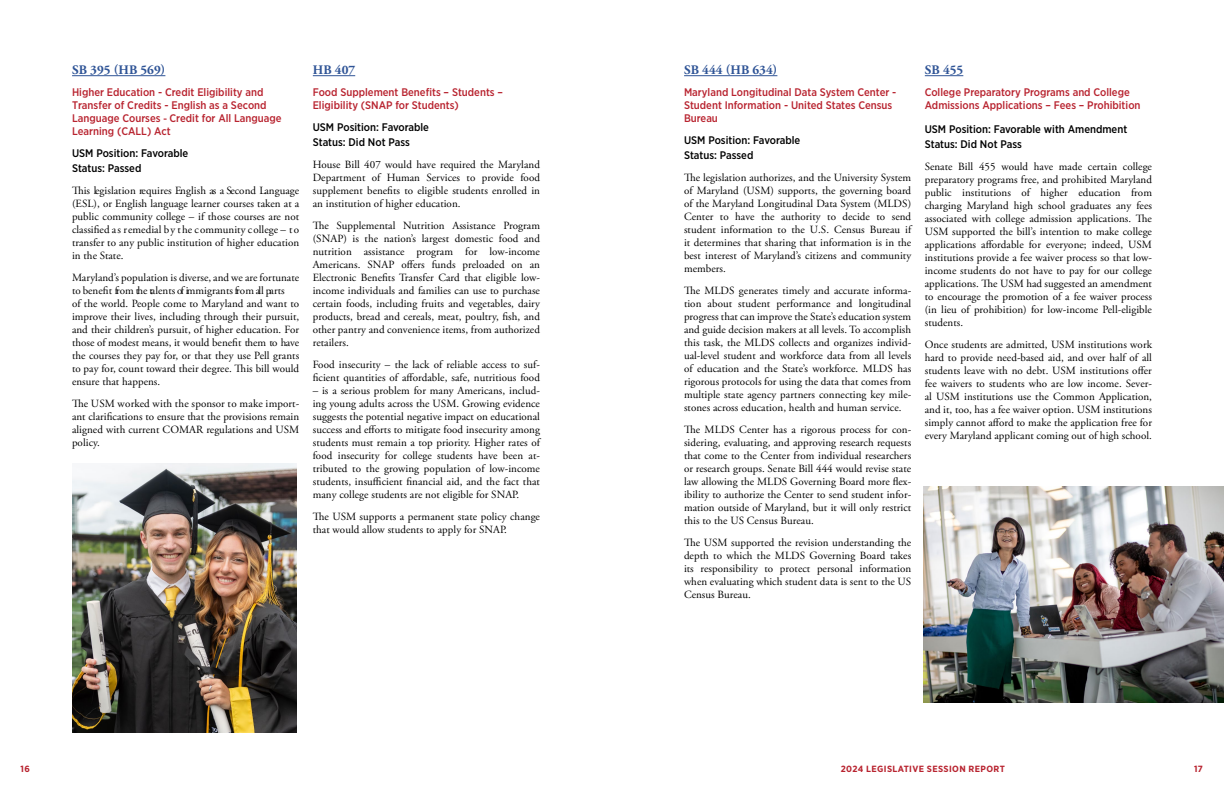
<style>
.page{position:relative;width:1224px;height:792px;background:#fff}
.page>*{position:absolute;margin:0;border:0;box-sizing:border-box;transform-origin:0 0}
.t1{font:700 13px "Adobe Garamond Pro";color:#2f5496}
.t2{font:11px/13px "Adobe Garamond Pro";letter-spacing:.005em;color:#000;text-align:justify}
.t3{font:500 11px/13px "Gotham Narrow";color:#b8232f}
.t4{font:500 11px/15px "Gotham Narrow";color:#000}
.t5{font:700 9px "Gotham Narrow";letter-spacing:.04em;color:#b8232f;scale:1.04 1}
.s1{font-family:"Myriad Pro";font-weight:700}
</style>
<div class="page">
<hr style="left:72px;top:75px;width:93px;height:1px;background:#2f5496">
<hr style="left:313px;top:75px;width:42px;height:1px;background:#2f5496">
<hr style="left:684px;top:75px;width:93px;height:1px;background:#2f5496">
<hr style="left:925px;top:75px;width:38px;height:1px;background:#2f5496">
<img style="left:72px;top:464px;width:225px;height:269px">
<img style="left:923px;top:487px;width:301px;height:216px">
<p class="t1" style="left:72px;top:63px;width:95px">SB 395 (HB 569)</p>
<p class="t3" style="left:72px;top:86px;width:211px">Higher Education - Credit Eligibility and Transfer of Credits - English as a Second Language Courses <span class="s1">-</span> Credit for All Language Learning (CALL) Act</p>
<p class="t4" style="left:72px;top:146px;width:118px">USM Position: Favorable<br>Status: Passed</p>
<p class="t2" style="left:72px;top:185px;width:229px">This legislation requires English as a Second Language (ESL), or English language learner courses taken at a public community college – if those courses are not classified as remedial by the community college – to transfer to any public institution of higher education in the State.</p>
<p class="t2" style="left:72px;top:272px;width:229px;text-align:left">Maryland’s population is diverse, and we are fortunate to benefit from the talents of immigrants from all parts<br>of the world. People come to Maryland and want to improve their lives, including through their pursuit, and their children’s pursuit, of higher education. For those of modest means, it would benefit them to have the courses they pay for, or that they use Pell grants to pay for, count toward their degree. This bill would ensure that happens.</p>
<p class="t2" style="left:72px;top:398px;width:229px">The USM worked with the sponsor to make import&shy;ant clarifications to ensure that the provisions remain aligned with current COMAR regulations and USM policy.</p>
<p class="t1" style="left:313px;top:63px;width:44px">HB 407</p>
<p class="t3" style="left:313px;top:86px;width:192px">Food Supplement Benefits – Students –<br>Eligibility (SNAP for Students)</p>
<p class="t4" style="left:313px;top:120px;width:118px">USM Position: Favorable<br>Status: Did Not Pass</p>
<p class="t2" style="left:313px;top:159px;width:229px">House Bill 407 would have required the Maryland Department of Human Services to provide food supplement benefits to eligible students enrolled in an institution of higher education.</p>
<p class="t2" style="left:313px;top:220px;width:229px">The Supplemental Nutrition Assistance Program (SNAP) is the nation’s largest domestic food and nutrition assistance program for low-income Americans. SNAP offers funds preloaded on an Electronic Benefits Transfer Card that eligible low&shy;income individuals and families can use to purchase certain foods, including fruits and vegetables, dairy products, bread and cereals, meat, poultry, fish, and other pantry and convenience items, from authorized retailers.</p>
<p class="t2" style="left:313px;top:359px;width:229px">Food insecurity – the lack of reliable access to suf&shy;ficient quantities of affordable, safe, nutritious food</p>
<p class="t2" style="left:313px;top:385px;width:229px">– is a serious problem for many Americans, includ&shy;ing young adults across the USM. Growing evidence suggests the potential negative impact on educational success and efforts to mitigate food insecurity among students must remain a top priority. Higher rates of food insecurity for college students have been at&shy;tributed to the growing population of low-income students, insufficient financial aid, and the fact that many college students are not eligible for SNAP.</p>
<p class="t2" style="left:313px;top:511px;width:229px">The USM supports a permanent state policy change that would allow students to apply for SNAP.</p>
<p class="t1" style="left:684px;top:63px;width:95px">SB 444 (HB 634)</p>
<p class="t3" style="left:684px;top:86px;width:214px">Maryland Longitudinal Data System Center -<br>Student Information - United States Census<br>Bureau</p>
<p class="t4" style="left:684px;top:133px;width:118px">USM Position: Favorable<br>Status: Passed</p>
<p class="t2" style="left:684px;top:172px;width:229px">The legislation authorizes, and the University System of Maryland (USM) supports, the governing board of the Maryland Longitudinal Data System (MLDS)<br>Center to have the authority to decide to send student information to the U.S. Census Bureau if it determines that sharing that information is in the best interest of Maryland’s citizens and community members.</p>
<p class="t2" style="left:684px;top:285px;width:229px">The MLDS generates timely and accurate informa&shy;tion about student performance and longitudinal progress that can improve the State’s education system and guide decision makers at all levels. To accomplish this task, the MLDS collects and organizes individ&shy;ual-level student and workforce data from all levels of education and the State’s workforce. MLDS has rigorous protocols for using the data that comes from multiple state agency partners connecting key mile&shy;stones across education, health and human service.</p>
<p class="t2" style="left:684px;top:424px;width:229px">The MLDS Center has a rigorous process for con&shy;sidering, evaluating, and approving research requests that come to the Center from individual researchers or research groups. Senate Bill 444 would revise state law allowing the MLDS Governing Board more flex&shy;ibility to authorize the Center to send student infor&shy;mation outside of Maryland, but it will only restrict this to the US Census Bureau.</p>
<p class="t2" style="left:684px;top:537px;width:229px">The USM supported the revision understanding the depth to which the MLDS Governing Board takes its responsibility to protect personal information when evaluating which student data is sent to the US Census Bureau.</p>
<p class="t1" style="left:925px;top:63px;width:40px">SB 455</p>
<p class="t3" style="left:925px;top:86px;width:217px">College Preparatory Programs and College<br>Admissions Applications – Fees – Prohibition</p>
<p class="t4" style="left:925px;top:122px;width:204px">USM Position: Favorable with Amendment<br>Status: Did Not Pass</p>
<p class="t2" style="left:925px;top:161px;width:229px">Senate Bill 455 would have made certain college preparatory programs free, and prohibited Maryland public institutions of higher education from charging Maryland high school graduates any fees associated with college admission applications. The USM supported the bill’s intention to make college applications affordable for everyone; indeed, USM institutions provide a fee waiver process so that low&shy;income students do not have to pay for our college applications. The USM had suggested an amendment to encourage the promotion of a fee waiver process (in lieu of prohibition) for low-income Pell-eligible students.</p>
<p class="t2" style="left:925px;top:339px;width:229px">Once students are admitted, USM institutions work hard to provide need-based aid, and over half of all students leave with no debt. USM institutions offer fee waivers to students who are low income. Sever&shy;al USM institutions use the Common Application, and it, too, has a fee waiver option. USM institutions simply cannot afford to make the application free for every Maryland applicant coming out of high school.</p>
<p class="t5" style="left:21px;top:763px;width:10px">16</p>
<p class="t5" style="left:841px;top:763px;width:159px">2024 LEGISLATIVE SESSION REPORT</p>
<p class="t5" style="left:1194px;top:763px;width:10px">17</p>
</div>
